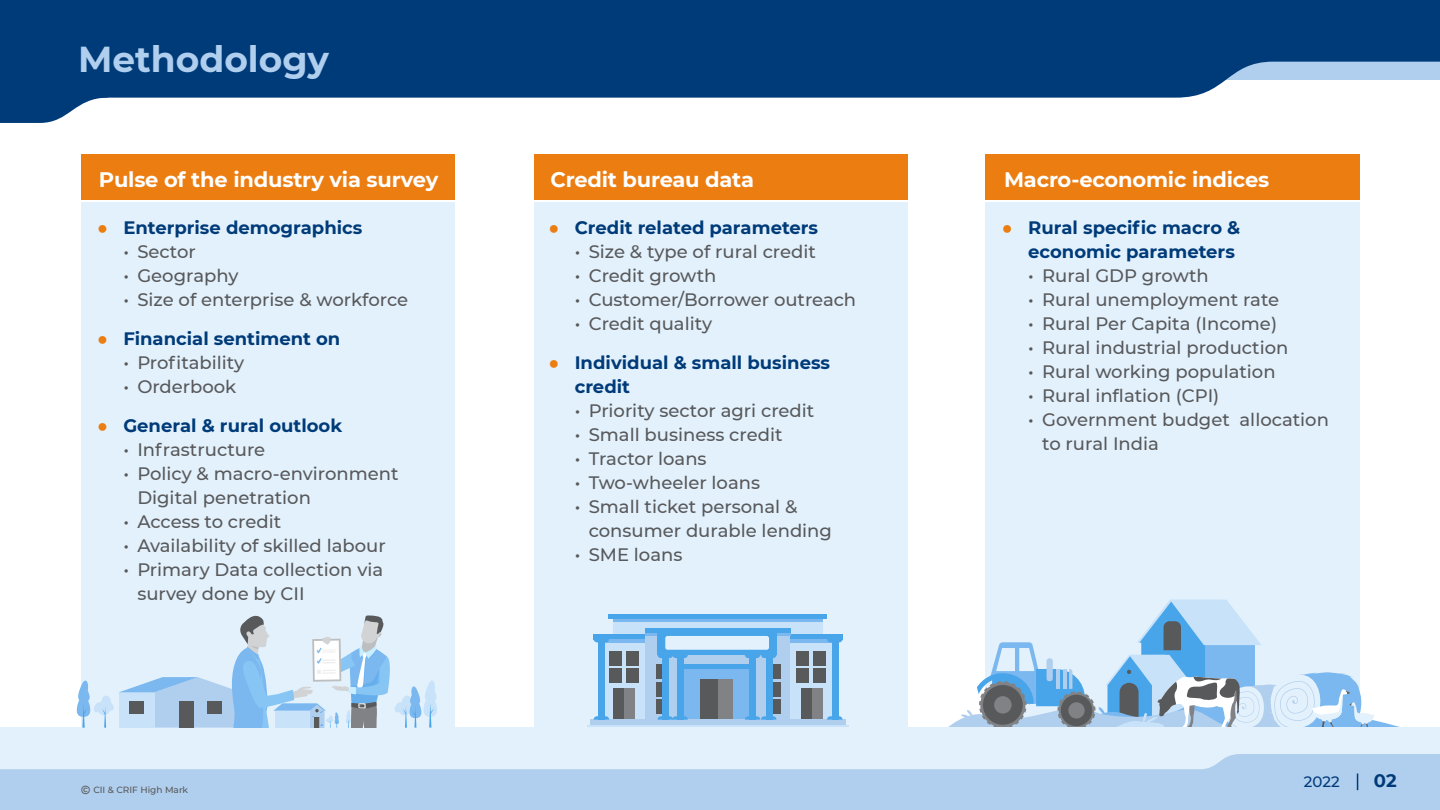
<style>
.page{position:relative;width:1440px;height:810px;background:#fff}
.page>*{position:absolute;margin:0;border:0;box-sizing:border-box;transform-origin:0 0}
.t1{font:700 36px "Montserrat";color:#b0ceed}
.t2{font:700 21px "Montserrat";letter-spacing:-.01em;color:#fff}
.t3{font:500 18px/24px "Montserrat";color:#58595b}
.t4{font:700 18px/24px "Montserrat";color:#003b79}
.t5{font:500 15px "Montserrat";color:#003b79}
.t6{font:500 9px "Montserrat";color:#58595b}
.s1{font-family:"Arial";color:#ec7d11}
.s2{font-family:"Arial";font-weight:700;font-size:11.4px}
</style>
<div class="page">
<div style="left:81px;top:203px;width:374px;height:525px;background:#e3f1fc"></div>
<div style="left:534px;top:203px;width:373px;height:525px;background:#e3f1fc"></div>
<div style="left:985px;top:203px;width:375px;height:525px;background:#e3f1fc"></div>
<svg style="left:0;top:98px;width:101px;height:25px"></svg>
<div style="left:0;top:0;width:1440px;height:98px;background:#003b79"></div>
<div style="left:81px;top:154px;width:374px;height:46px;background:#ec7d11"></div>
<div style="left:534px;top:154px;width:373px;height:46px;background:#ec7d11"></div>
<div style="left:985px;top:154px;width:375px;height:46px;background:#ec7d11"></div>
<svg style="left:947px;top:600px;width:457px;height:128px"></svg>
<div style="left:1047px;top:658px;width:6px;height:23px;background:#b0ceed;border-radius:3px"></div>
<div style="left:613px;top:615px;width:210px;height:83px;background:#c7e2f9"></div>
<hr style="left:609px;top:615px;width:218px;height:4px;background:#49a5ea">
<hr style="left:613px;top:619px;width:210px;height:3px;background:#7bb8ef">
<div style="left:645px;top:628px;width:145px;height:92px;background:#b0ceed"></div>
<div style="left:790px;top:634px;width:47px;height:86px;background:#c7e2f9"></div>
<div style="left:599px;top:634px;width:46px;height:85px;background:#c7e2f9"></div>
<div style="left:678px;top:664px;width:78px;height:56px;background:#7bb8ef"></div>
<div style="left:701px;top:679px;width:32px;height:41px;background:#808285"></div>
<div style="left:701px;top:679px;width:17px;height:41px;background:#58595b"></div>
<div style="left:801px;top:689px;width:21px;height:31px;background:#808285"></div>
<div style="left:801px;top:689px;width:11px;height:31px;background:#58595b"></div>
<div style="left:613px;top:689px;width:22px;height:31px;background:#808285"></div>
<div style="left:613px;top:689px;width:11px;height:31px;background:#58595b"></div>
<div style="left:678px;top:664px;width:78px;height:5px;background:#49a5ea"></div>
<div style="left:645px;top:628px;width:145px;height:5px;background:#49a5ea"></div>
<div style="left:790px;top:634px;width:53px;height:5px;background:#49a5ea"></div>
<div style="left:594px;top:634px;width:51px;height:5px;background:#49a5ea"></div>
<div style="left:610px;top:651px;width:12px;height:14px;background:#58595b"></div>
<div style="left:626px;top:651px;width:12px;height:14px;background:#58595b"></div>
<div style="left:797px;top:651px;width:12px;height:14px;background:#58595b"></div>
<div style="left:813px;top:651px;width:13px;height:14px;background:#58595b"></div>
<div style="left:610px;top:668px;width:12px;height:15px;background:#58595b"></div>
<div style="left:626px;top:668px;width:12px;height:15px;background:#58595b"></div>
<div style="left:797px;top:668px;width:12px;height:15px;background:#58595b"></div>
<div style="left:768px;top:664px;width:12px;height:15px;background:#58595b"></div>
<div style="left:768px;top:682px;width:12px;height:14px;background:#58595b"></div>
<div style="left:657px;top:664px;width:12px;height:15px;background:#58595b"></div>
<div style="left:657px;top:682px;width:12px;height:14px;background:#58595b"></div>
<div style="left:768px;top:700px;width:12px;height:14px;background:#58595b"></div>
<div style="left:657px;top:700px;width:12px;height:14px;background:#58595b"></div>
<div style="left:813px;top:668px;width:13px;height:15px;background:#58595b"></div>
<hr style="left:645px;top:633px;width:145px;height:3px;background:#7bb8ef">
<hr style="left:790px;top:639px;width:46px;height:4px;background:#7bb8ef">
<hr style="left:598px;top:639px;width:47px;height:4px;background:#7bb8ef">
<div style="left:591px;top:720px;width:255px;height:6px;background:#b0ceed"></div>
<hr style="left:587px;top:726px;width:262px;height:2px;background:#c7e2f9">
<div style="left:677px;top:655px;width:7px;height:64px;background:#49a5ea"></div>
<div style="left:662px;top:655px;width:7px;height:65px;background:#49a5ea"></div>
<svg style="left:658px;top:655px;width:30px;height:3px"></svg>
<div style="left:749px;top:655px;width:7px;height:64px;background:#49a5ea"></div>
<div style="left:766px;top:655px;width:6px;height:64px;background:#49a5ea"></div>
<svg style="left:745px;top:655px;width:31px;height:3px"></svg>
<svg style="left:658px;top:716px;width:30px;height:4px"></svg>
<svg style="left:745px;top:716px;width:31px;height:4px"></svg>
<div style="left:832px;top:642px;width:6px;height:77px;background:#49a5ea"></div>
<svg style="left:827px;top:639px;width:16px;height:3px"></svg>
<svg style="left:827px;top:716px;width:16px;height:4px"></svg>
<div style="left:598px;top:642px;width:7px;height:77px;background:#49a5ea"></div>
<svg style="left:594px;top:639px;width:15px;height:3px"></svg>
<svg style="left:594px;top:716px;width:15px;height:4px"></svg>
<div style="left:658px;top:633px;width:119px;height:22px;background:#49a5ea"></div>
<div style="left:665px;top:636px;width:104px;height:14px;background:#e3f1fc;border-radius:2px"></div>
<div style="left:0;top:728px;width:1440px;height:82px;background:#e3f1fc"></div>
<svg style="left:0;top:754px;width:1440px;height:56px;fill:#b0ceed"></svg>
<svg style="left:71px;top:615px;width:366px;height:113px"></svg>
<svg style="left:1357px;top:774px;width:1px;height:16px"></svg>
<h1 class="t1" style="left:78px;top:33px;width:253px">Methodology</h1>
<p class="t2" style="left:99px;top:164px;width:341px">Pulse of the industry via survey</p>
<p class="t4" style="left:97px;top:214px;width:267px"><span class="s1">●</span> Enterprise demographics</p>
<p class="t3" style="left:123px;top:239px;width:74px">• Sector</p>
<p class="t3" style="left:123px;top:263px;width:117px">• Geography</p>
<p class="t3" style="left:123px;top:287px;width:286px">• Size of enterprise &amp; workforce</p>
<p class="t4" style="left:97px;top:325px;width:245px"><span class="s1">●</span> Financial sentiment on</p>
<p class="t3" style="left:123px;top:350px;width:122px">• Profitability</p>
<p class="t3" style="left:123px;top:374px;width:115px">• Orderbook</p>
<p class="t4" style="left:97px;top:412px;width:247px"><span class="s1">●</span> General &amp; rural outlook</p>
<p class="t3" style="left:123px;top:437px;width:143px">• Infrastructure</p>
<p class="t3" style="left:137px;top:461px;width:263px;text-indent:-14px">• Policy &amp; macro-environment<br>Digital penetration</p>
<p class="t3" style="left:123px;top:509px;width:159px">• Access to credit</p>
<p class="t3" style="left:123px;top:533px;width:264px">• Availability of skilled labour</p>
<p class="t3" style="left:137px;top:556px;width:247px;text-indent:-14px">• Primary Data collection via survey done by CII</p>
<p class="t6" style="left:82px;top:784px;width:108px"><span class="s2">©</span> CII &amp; CRIF High Mark</p>
<p class="t2" style="left:551px;top:164px;width:205px">Credit bureau data</p>
<p class="t4" style="left:548px;top:214px;width:271px"><span class="s1">●</span> Credit related parameters</p>
<p class="t3" style="left:575px;top:239px;width:243px">• Size &amp; type of rural credit</p>
<p class="t3" style="left:575px;top:263px;width:143px">• Credit growth</p>
<p class="t3" style="left:575px;top:287px;width:283px">• Customer/Borrower outreach</p>
<p class="t3" style="left:575px;top:311px;width:139px">• Credit quality</p>
<p class="t4" style="left:575px;top:349px;width:257px;text-indent:-26px"><span class="s1">●</span> Individual &amp; small business credit</p>
<p class="t3" style="left:575px;top:398px;width:241px">• Priority sector agri credit</p>
<p class="t3" style="left:575px;top:422px;width:209px">• Small business credit</p>
<p class="t3" style="left:575px;top:446px;width:133px">• Tractor loans</p>
<p class="t3" style="left:575px;top:470px;width:187px">• Two-wheeler loans</p>
<p class="t3" style="left:589px;top:493px;width:245px;text-indent:-14px">• Small ticket personal &amp; consumer durable lending</p>
<p class="t3" style="left:575px;top:541px;width:109px">• SME loans</p>
<p class="t2" style="left:1004px;top:164px;width:267px">Macro-economic indices</p>
<p class="t4" style="left:1028px;top:214px;width:214px;text-indent:-26px"><span class="s1">●</span> Rural specific macro &amp; economic parameters</p>
<p class="t3" style="left:1028px;top:263px;width:182px">• Rural GDP growth</p>
<p class="t3" style="left:1028px;top:287px;width:252px">• Rural unemployment rate</p>
<p class="t3" style="left:1028px;top:311px;width:250px">• Rural Per Capita (Income)</p>
<p class="t3" style="left:1028px;top:335px;width:262px">• Rural industrial production</p>
<p class="t3" style="left:1028px;top:359px;width:249px">• Rural working population</p>
<p class="t3" style="left:1028px;top:383px;width:193px">• Rural inflation (CPI)</p>
<p class="t3" style="left:1042px;top:407px;width:288px;text-indent:-14px">• Government budget allocation to rural India</p>
<p class="t5" style="left:1304px;top:771px;width:37px">2022</p>
<p class="t4" style="left:1374px;top:768px;width:24px">02</p>
</div>
